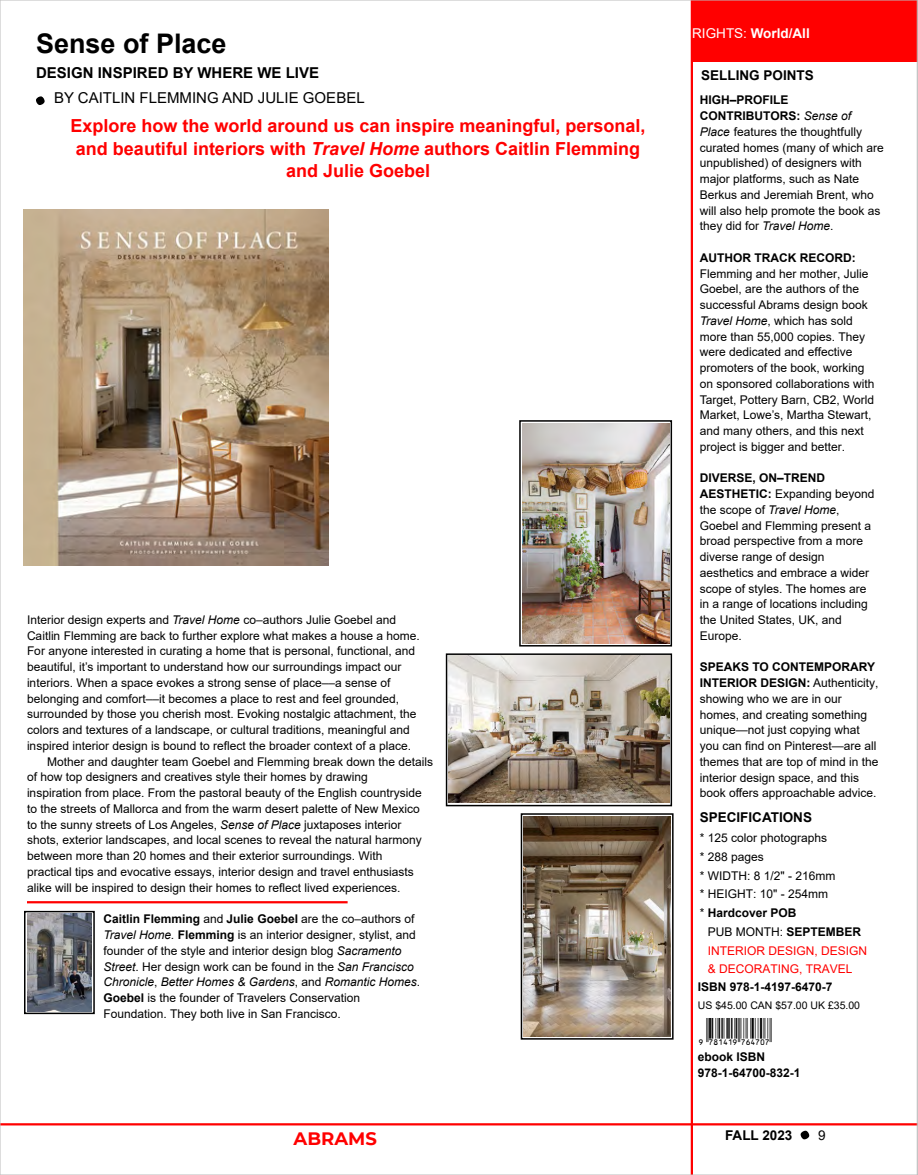
<style>
.page{position:relative;width:918px;height:1175px;background:#fff}
.page>*{position:absolute;margin:0;border:0;box-sizing:border-box;transform-origin:0 0}
.t1{font:27px "UPC Half";color:#000}
.t2{font:700 27px "Arial";color:#000}
.t3{font:700 18px/22.5px "Arial";color:#f00;text-align:center}
.t4{font:700 18px "Montserrat";color:#f00}
.t5{font:15px/24.6px "Arial";color:#000}
.t6{font:700 13.5px "Arial";color:#000}
.t7{font:700 13.5px "Arial";color:#fff}
.t8{font:13.5px "Arial";color:#000}
.t9{font:12px/15.8px "Arial";color:#000}
.t10{font:700 12px/15.8px "Arial";color:#000}
.t11{font:12px "Arial";color:#f00}
.t12{font:10.5px "Arial";color:#000}
.s1{font-weight:700}
.s2{font-style:italic}
.s3{font-weight:400}
</style>
<div class="page">
<div style="left:801px;top:1131px;width:7px;height:7px;background:#000;border-radius:3px"></div>
<div style="left:801px;top:1130px;width:8px;height:9px;border:2px solid #000;border-radius:3px"></div>
<hr style="left:0;top:1123px;width:918px;height:2px;background:#f00">
<hr style="left:691px;top:0;width:2px;height:1174px;background:#f00">
<div style="left:519px;top:420px;width:153px;height:226px;border:2px solid #000"></div>
<img style="left:522px;top:423px;width:147px;height:220px">
<div style="left:446px;top:653px;width:226px;height:153px;border:2px solid #000"></div>
<img style="left:449px;top:655px;width:220px;height:147px">
<div style="left:521px;top:813px;width:153px;height:226px;border:2px solid #000"></div>
<img style="left:524px;top:816px;width:147px;height:220px">
<hr style="left:27px;top:901px;width:321px;height:2px;background:#f00">
<div style="left:24px;top:910px;width:71px;height:104px;border:2px solid #000"></div>
<img style="left:27px;top:914px;width:65px;height:97px">
<div style="left:692px;top:0;width:226px;height:62px;background:#f00"></div>
<div style="left:37px;top:97px;width:7px;height:7px;background:#000;border-radius:3px"></div>
<div style="left:36px;top:96px;width:9px;height:9px;border:2px solid #000;border-radius:3px"></div>
<img style="left:24px;top:210px;width:304px;height:356px">
<hr style="left:0;top:0;width:1px;height:1174px;background:#bcbcbc">
<hr style="left:917px;top:0;width:1px;height:1174px;background:#bcbcbc">
<hr style="left:0;top:0;width:918px;height:1px;background:#bcbcbc">
<hr style="left:0;top:1174px;width:918px;height:1px;background:#bcbcbc">
<p class="t2" style="left:36px;top:24px;width:192px">Sense of Place</p>
<p class="t5" style="left:54px;top:60px;width:312px;text-indent:-18px"><span class="s1">DESIGN INSPIRED BY WHERE WE LIVE<br></span>BY CAITLIN FLEMMING AND JULIE GOEBEL</p>
<p class="t3" style="left:71px;top:115px;width:577px">Explore how the world around us can inspire meaningful, personal, and beautiful interiors with <span class="s2">Travel Home</span> authors Caitlin Flemming and Julie Goebel</p>
<p class="t9" style="left:27px;top:611px;width:371px">Interior design experts and <span class="s2">Travel Home</span> co–authors Julie Goebel and</p>
<p class="t9" style="left:27px;top:627px;width:394px">Caitlin Flemming are back to further explore what makes a house a home.</p>
<p class="t9" style="left:27px;top:643px;width:390px">For anyone interested in curating a home that is personal, functional, and</p>
<p class="t9" style="left:27px;top:659px;width:376px">beautiful, it’s important to understand how our surroundings impact our</p>
<p class="t9" style="left:27px;top:674px;width:365px">interiors. When a space evokes a strong sense of place––a sense of</p>
<p class="t9" style="left:27px;top:690px;width:374px">belonging and comfort––it becomes a place to rest and feel grounded,</p>
<p class="t9" style="left:27px;top:706px;width:391px">surrounded by those you cherish most. Evoking nostalgic attachment, the</p>
<p class="t9" style="left:27px;top:722px;width:384px">colors and textures of a landscape, or cultural traditions, meaningful and</p>
<p class="t9" style="left:27px;top:737px;width:386px">inspired interior design is bound to reflect the broader context of a place.</p>
<p class="t9" style="left:47px;top:753px;width:388px">Mother and daughter team Goebel and Flemming break down the details</p>
<p class="t9" style="left:27px;top:769px;width:342px">of how top designers and creatives style their homes by drawing</p>
<p class="t9" style="left:27px;top:785px;width:396px">inspiration from place. From the pastoral beauty of the English countryside</p>
<p class="t9" style="left:27px;top:800px;width:394px">to the streets of Mallorca and from the warm desert palette of New Mexico</p>
<p class="t9" style="left:27px;top:816px;width:376px">to the sunny streets of Los Angeles, <span class="s2">Sense of Place</span> juxtaposes interior</p>
<p class="t9" style="left:27px;top:832px;width:396px">shots, exterior landscapes, and local scenes to reveal the natural harmony</p>
<p class="t9" style="left:27px;top:848px;width:357px">between more than 20 homes and their exterior surroundings. With</p>
<p class="t9" style="left:27px;top:863px;width:388px">practical tips and evocative essays, interior design and travel enthusiasts</p>
<p class="t9" style="left:27px;top:879px;width:375px">alike will be inspired to design their homes to reflect lived experiences.</p>
<p class="t9" style="left:103px;top:911px;width:318px"><span class="s1">Caitlin Flemming</span> and <span class="s1">Julie Goebel</span> are the co–authors of <span class="s2">Travel Home.</span> <span class="s1">Flemming</span> is an interior designer, stylist, and founder of the style and interior design blog <span class="s2">Sacramento Street</span>. Her design work can be found in the <span class="s2">San Francisco Chronicle</span>, <span class="s2">Better Homes &amp; Gardens</span>, and <span class="s2">Romantic Homes</span>.<br><span class="s1">Goebel</span> is the founder of Travelers Conservation Foundation. They both live in San Francisco.</p>
<p class="t7" style="left:692px;top:23px;width:119px"><span class="s3">RIGHTS:</span> World/All</p>
<p class="t6" style="left:701px;top:66px;width:114px">SELLING POINTS</p>
<p class="t9" style="left:700px;top:92px;width:186px"><span class="s1">HIGH–PROFILE<br>CONTRIBUTORS:</span> <span class="s2">Sense of<br>Place</span> features the thoughtfully curated homes (many of which are unpublished) of designers with major platforms, such as Nate<br>Berkus and Jeremiah Brent, who will also help promote the book as they did for <span class="s2">Travel Home</span>.</p>
<p class="t9" style="left:700px;top:250px;width:176px"><span class="s1">AUTHOR TRACK RECORD:<br></span>Flemming and her mother, Julie<br>Goebel, are the authors of the successful Abrams design book<br><span class="s2">Travel Home</span>, which has sold more than 55,000 copies. They were dedicated and effective promoters of the book, working on sponsored collaborations with<br>Target, Pottery Barn, CB2, World<br>Market, Lowe’s, Martha Stewart, and many others, and this next project is bigger and better.</p>
<p class="t9" style="left:700px;top:470px;width:176px"><span class="s1">DIVERSE, ON–TREND<br>AESTHETIC:</span> Expanding beyond the scope of <span class="s2">Travel Home</span>,<br>Goebel and Flemming present a broad perspective from a more diverse range of design aesthetics and embrace a wider scope of styles. The homes are in a range of locations including the United States, UK, and<br>Europe.</p>
<p class="t9" style="left:700px;top:659px;width:180px"><span class="s1">SPEAKS TO CONTEMPORARY<br>INTERIOR DESIGN:</span> Authenticity, showing who we are in our homes, and creating something unique—not just copying what you can find on Pinterest—are all themes that are top of mind in the interior design space, and this book offers approachable advice.</p>
<p class="t6" style="left:700px;top:807px;width:114px">SPECIFICATIONS</p>
<p class="t9" style="left:700px;top:829px;width:129px">* 125 color photographs</p>
<p class="t9" style="left:700px;top:848px;width:66px">* 288 pages</p>
<p class="t9" style="left:700px;top:867px;width:137px">* WIDTH: 8 1/2" - 216mm</p>
<p class="t9" style="left:700px;top:886px;width:130px">* HEIGHT: 10" - 254mm</p>
<p class="t10" style="left:700px;top:905px;width:98px"><span class="s3">*</span> Hardcover POB</p>
<p class="t9" style="left:708px;top:923px;width:155px">PUB MONTH: <span class="s1">SEPTEMBER</span></p>
<p class="t11" style="left:708px;top:942px;width:161px">INTERIOR DESIGN, DESIGN</p>
<p class="t11" style="left:708px;top:960px;width:146px">&amp; DECORATING, TRAVEL</p>
<p class="t10" style="left:698px;top:979px;width:136px">ISBN 978-1-4197-6470-7</p>
<p class="t12" style="left:698px;top:998px;width:164px">US $45.00 CAN $57.00 UK £35.00</p>
<p class="t1" style="left:699px;top:1020px;width:79px">ËxHSLELJy764707z</p>
<p class="t10" style="left:698px;top:1048px;width:104px">ebook ISBN<br>978-1-64700-832-1</p>
<p class="t4" style="left:294px;top:1125px;width:85px">ABRAMS</p>
<p class="t6" style="left:725px;top:1125px;width:69px">FALL 2023</p>
<p class="t8" style="left:818px;top:1126px;width:9px">9</p>
</div>
